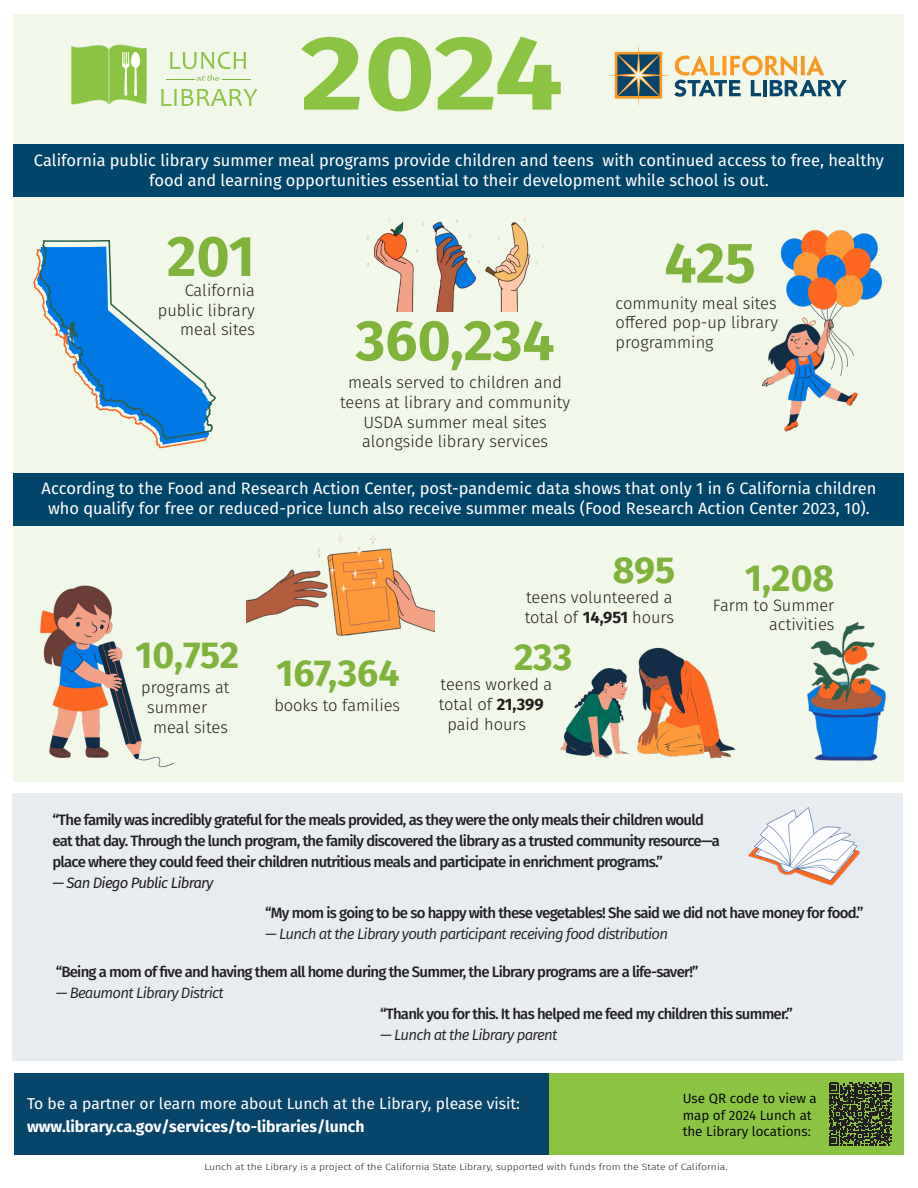
<style>
.page{position:relative;width:918px;height:1188px;background:#fff}
.page>*{position:absolute;margin:0;border:0;box-sizing:border-box;transform-origin:0 0}
.t1{font:700 105.45px "Fira Sans";color:#8bc442;scale:1.16 1}
.Orange_Numbers{font:700 57px "Fira Sans";color:#7fb33b}
.Paragraph_Style_2{font:700 37.5px "Fira Sans";color:#7fb33b}
.Paragraph_Style_1{font:700 37.5px "Fira Sans";color:#7fb33b}
.t2{font:16.5px/19.5px "Fira Sans";color:#fff;text-align:center}
.Paragraph_Style_1_copy{font:300 16.5px/19.8px "Fira Sans";color:#231f20;text-align:right}
.Paragraph_Style_1-2{font:300 16.5px/19.8px "Fira Sans";color:#231f20;text-align:right}
.t3{font:15.75px/22.5px "Fira Sans";color:#fff}
.t4{font:500 15px/21px "Fira Sans";letter-spacing:-.05em;color:#231f20}
.t5{font:italic 15px "Fira Sans";letter-spacing:-.05em;color:#231f20}
.t6{font:italic 15px "Fira Sans";letter-spacing:-.05em;color:#231f20}
.Paragraph_Style_1-3{font:13.5px/16.5px "Fira Sans";color:#000}
.t7{font:300 9px "Fira Sans";color:#231f20;scale:1.16 1}
.s1{font-weight:700}
</style>
<div class="page">
<div style="left:12px;top:794px;width:891px;height:267px;background:#e6ecf0"></div>
<div style="left:536px;top:1074px;width:368px;height:81px;background:#8bc442"></div>
<div style="left:14px;top:14px;width:890px;height:768px;background:#f1f7e9"></div>
<div style="left:14px;top:145px;width:890px;height:52px;background:#00456a"></div>
<div style="left:14px;top:474px;width:890px;height:52px;background:#00456a"></div>
<div style="left:14px;top:1074px;width:535px;height:81px;background:#07456b"></div>
<img style="left:807px;top:622px;width:79px;height:139px">
<img style="left:13px;top:581px;width:161px;height:189px">
<img style="left:246px;top:535px;width:189px;height:101px">
<svg style="left:829px;top:1083px;width:63px;height:62px"></svg>
<svg style="left:607px;top:44px;width:240px;height:63px"></svg>
<svg style="left:71px;top:44px;width:76px;height:61px"></svg>
<svg style="left:170px;top:52px;width:76px;height:17px"></svg>
<svg style="left:161px;top:89px;width:96px;height:17px"></svg>
<svg style="left:166px;top:75px;width:85px;height:6px"></svg>
<img style="left:762px;top:230px;width:120px;height:202px">
<img style="left:366px;top:217px;width:178px;height:94px">
<svg style="left:33px;top:239px;width:183px;height:210px"></svg>
<img style="left:560px;top:647px;width:176px;height:112px">
<img style="left:746px;top:793px;width:116px;height:93px">
<p class="t1" style="left:300px;top:-16px;width:228px">2024</p>
<p class="t2" style="left:34px;top:150px;width:852px">California public library summer meal programs provide children and teens with continued access to free, healthy food and learning opportunities essential to their development while school is out.</p>
<p class="Orange_Numbers" style="left:167px;top:208px;width:90px">201</p>
<p class="Paragraph_Style_1_copy" style="left:158px;top:280px;width:99px">California public library meal sites</p>
<p class="Orange_Numbers" style="left:356px;top:292px;width:200px">360,234</p>
<p class="Paragraph_Style_1_copy" style="left:340px;top:372px;width:231px;text-align:center">meals served to children and teens at library and community<br>USDA summer meal sites alongside library services</p>
<p class="Orange_Numbers" style="left:664px;top:215px;width:93px">425</p>
<p class="Paragraph_Style_1_copy" style="left:616px;top:293px;width:164px;text-align:justify">community meal sites offered pop-up library programming</p>
<p class="t2" style="left:42px;top:479px;width:836px">According to the Food and Research Action Center, post-pandemic data shows that only 1 in 6 California children who qualify for free or reduced-price lunch also receive summer meals (Food Research Action Center 2023, 10).</p>
<p class="Paragraph_Style_1" style="left:135px;top:623px;width:105px">10,752</p>
<p class="Paragraph_Style_1-2" style="left:141px;top:678px;width:90px">programs at</p>
<p class="Paragraph_Style_1-2" style="left:147px;top:698px;width:62px">summer</p>
<p class="Paragraph_Style_1-2" style="left:153px;top:717px;width:76px">meal sites</p>
<p class="Paragraph_Style_2" style="left:276px;top:641px;width:125px">167,364</p>
<p class="Paragraph_Style_1-2" style="left:274px;top:695px;width:127px">books to families</p>
<p class="Paragraph_Style_2" style="left:613px;top:538px;width:64px">895</p>
<p class="Paragraph_Style_1-2" style="left:525px;top:587px;width:151px;text-align:left">teens volunteered a total of <span class="s1">14,951</span> hours</p>
<p class="Paragraph_Style_2" style="left:514px;top:626px;width:60px">233</p>
<p class="Paragraph_Style_1-2" style="left:441px;top:674px;width:113px">teens worked a</p>
<p class="Paragraph_Style_1-2" style="left:439px;top:694px;width:106px">total of <span class="s1">21,399</span></p>
<p class="Paragraph_Style_1-2" style="left:447px;top:714px;width:80px">paid hours</p>
<p class="Paragraph_Style_2" style="left:745px;top:546px;width:91px">1,208</p>
<p class="Paragraph_Style_1-2" style="left:713px;top:595px;width:123px">Farm to Summer activities</p>
<p class="t4" style="left:52px;top:808px;width:669px">“The family was incredibly grateful for the meals provided, as they were the only meals their children would eat that day. Through the lunch program, the family discovered the library as a trusted community resource—a place where they could feed their children nutritious meals and participate in enrichment programs.”</p>
<p class="t6" style="left:52px;top:871px;width:162px">— San Diego Public Library</p>
<p class="t4" style="left:265px;top:901px;width:600px">“My mom is going to be so happy with these vegetables! She said we did not have money for food.”</p>
<p class="t5" style="left:265px;top:922px;width:404px">— Lunch at the Library youth participant receiving food distribution</p>
<p class="t4" style="left:56px;top:961px;width:644px">“Being a mom of five and having them all home during the Summer, the Library programs are a life-saver!”</p>
<p class="t5" style="left:56px;top:982px;width:170px">— Beaumont Library District</p>
<p class="t4" style="left:380px;top:1002px;width:414px">“Thank you for this. It has helped me feed my children this summer.”</p>
<p class="t5" style="left:380px;top:1024px;width:179px">— Lunch at the Library parent</p>
<p class="Paragraph_Style_1-3" style="left:683px;top:1090px;width:136px">Use QR code to view a map of 2024 Lunch at the Library locations:</p>
<p class="t3" style="left:27px;top:1092px;width:495px">To be a partner or learn more about Lunch at the Library, please visit: <span class="s1">www.library.ca.gov/services/to-libraries/lunch</span></p>
<p class="t7" style="left:204px;top:1160px;width:453px">Lunch at the Library is a project of the California State Library, supported with funds from the State of California.</p>
</div>
